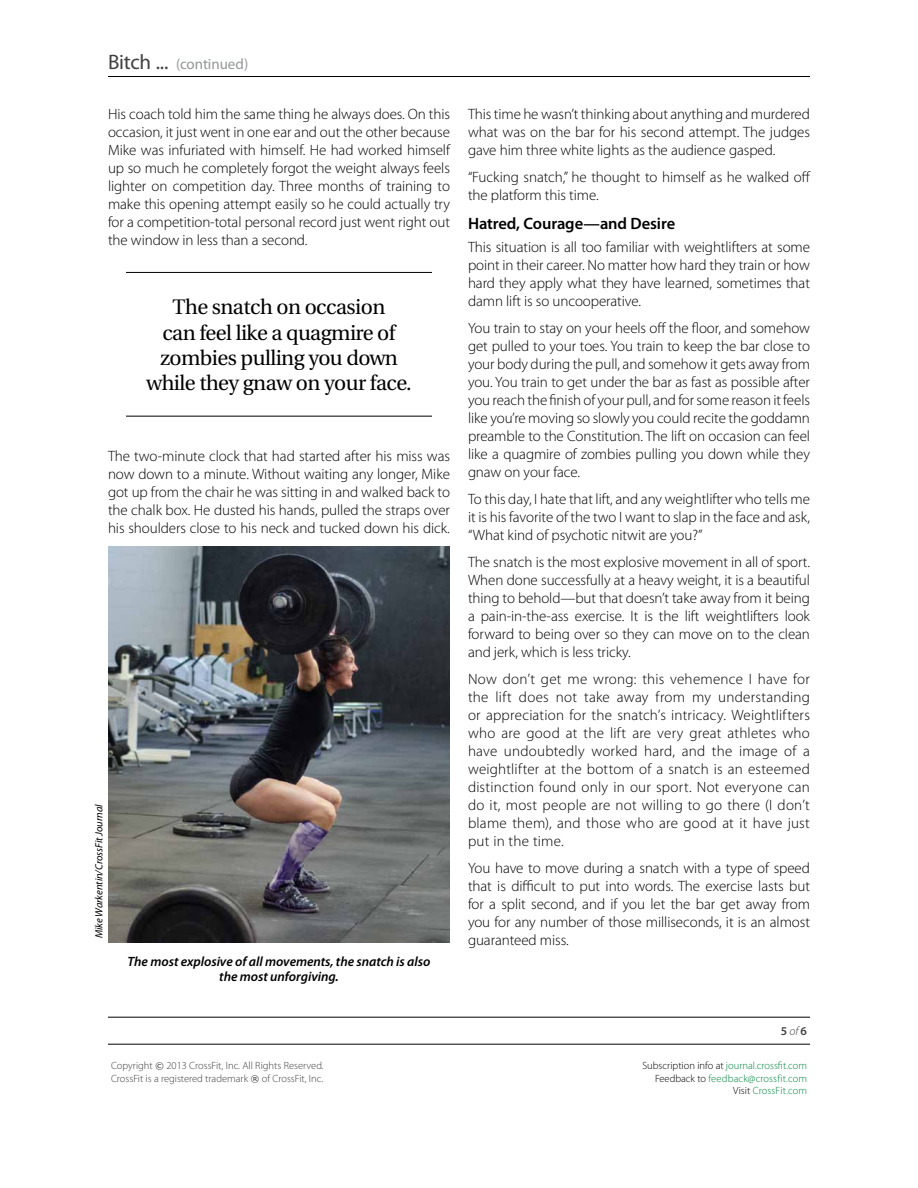
<style>
.page{position:relative;width:918px;height:1188px;background:#fff}
.page>*{position:absolute;margin:0;border:0;box-sizing:border-box;transform-origin:0 0}
.t1{font:21px/25.2px "Utopia";letter-spacing:-.025em;color:#000;text-align:center}
.t2{font:600 16.5px "Myriad Pro";letter-spacing:-.005em;color:#000}
.t3{font:300 15px/18px "Myriad Pro";letter-spacing:-.005em;color:#000;text-align:justify}
.t4{font:15px "Myriad Pro";letter-spacing:-.005em;color:#939598}
.t5{font:italic 600 13.5px/15px "Myriad Pro";letter-spacing:-.005em;color:#000;text-align:center}
.t6{font:600 12px "Myriad Pro";color:#414042}
.t7{font:300 10.5px/12.6px "Myriad Pro";color:#414042}
.t8{font:300 10.5px/12.6px "Myriad Pro";color:#00853f;text-align:right}
.t9{font:italic 10.5px "Myriad Pro";letter-spacing:-.005em;color:#000}
.s1{font-size:21px;color:#414042}
.s2{font-weight:300;font-style:italic}
.s3{font-family:"Verdana";font-weight:400;font-size:9px}
.s4{color:#000}
</style>
<div class="page">
<hr style="left:108px;top:76px;width:702px;height:1px;background:#000">
<hr style="left:108px;top:1017px;width:702px;height:1px;background:#000">
<hr style="left:108px;top:1044px;width:702px;height:1px;background:#000">
<hr style="left:126px;top:272px;width:306px;height:1px;background:#000">
<hr style="left:126px;top:416px;width:306px;height:1px;background:#000">
<img style="left:108px;top:547px;width:342px;height:396px">
<p class="t4" style="left:108px;top:56px;width:142px"><span class="s1">Bitch ...</span> (continued)</p>
<p class="t3" style="left:108px;top:106px;width:344px">His coach told him the same thing he always does. On this occasion, it just went in one ear and out the other because Mike was infuriated with himself. He had worked himself up so much he completely forgot the weight always feels lighter on competition day. Three months of training to make this opening attempt easily so he could actually try for a competition-total personal record just went right out the window in less than a second.</p>
<h1 class="t1" style="left:146px;top:295px;width:267px">The snatch on occasion<br>can feel like a quagmire of zombies pulling you down while they gnaw on your face.</h1>
<p class="t3" style="left:108px;top:448px;width:344px">The two-minute clock that had started after his miss was now down to a minute. Without waiting any longer, Mike got up from the chair he was sitting in and walked back to the chalk box. He dusted his hands, pulled the straps over his shoulders close to his neck and tucked down his dick.</p>
<p class="t9" style="left:93px;top:938px;width:135px;rotate:-90deg">Mike Warkentin/CrossFit Journal</p>
<p class="t5" style="left:128px;top:955px;width:304px">The most explosive of all movements, the snatch is also the most unforgiving.</p>
<p class="t3" style="left:468px;top:106px;width:343px">This time he wasn’t thinking about anything and murdered what was on the bar for his second attempt. The judges gave him three white lights as the audience gasped.</p>
<p class="t3" style="left:468px;top:169px;width:344px">“Fucking snatch,” he thought to himself as he walked off the platform this time.</p>
<p class="t2" style="left:468px;top:214px;width:209px">Hatred, Courage—and Desire</p>
<p class="t3" style="left:468px;top:238px;width:344px">This situation is all too familiar with weightlifters at some point in their career. No matter how hard they train or how hard they apply what they have learned, sometimes that damn lift is so uncooperative.</p>
<p class="t3" style="left:468px;top:319px;width:344px">You train to stay on your heels off the floor, and somehow get pulled to your toes. You train to keep the bar close to your body during the pull, and somehow it gets away from you. You train to get under the bar as fast as possible after you reach the finish of your pull, and for some reason it feels like you’re moving so slowly you could recite the goddamn preamble to the Constitution. The lift on occasion can feel like a quagmire of zombies pulling you down while they gnaw on your face.</p>
<p class="t3" style="left:468px;top:490px;width:344px">To this day, I hate that lift, and any weightlifter who tells me it is his favorite of the two I want to slap in the face and ask, “What kind of psychotic nitwit are you?”</p>
<p class="t3" style="left:468px;top:553px;width:344px">The snatch is the most explosive movement in all of sport.<br>When done successfully at a heavy weight, it is a beautiful thing to behold—but that doesn’t take away from it being a pain-in-the-ass exercise. It is the lift weightlifters look forward to being over so they can move on to the clean and jerk, which is less tricky.</p>
<p class="t3" style="left:468px;top:670px;width:344px">Now don’t get me wrong: this vehemence I have for the lift does not take away from my understanding or appreciation for the snatch’s intricacy. Weightlifters who are good at the lift are very great athletes who have undoubtedly worked hard, and the image of a weightlifter at the bottom of a snatch is an esteemed distinction found only in our sport. Not everyone can do it, most people are not willing to go there (I don’t blame them), and those who are good at it have just put in the time.</p>
<p class="t3" style="left:468px;top:859px;width:344px">You have to move during a snatch with a type of speed that is difficult to put into words. The exercise lasts but for a split second, and if you let the bar get away from you for any number of those milliseconds, it is an almost guaranteed miss.</p>
<p class="t6" style="left:781px;top:1024px;width:28px">5 <span class="s2">of</span> 6</p>
<p class="t7" style="left:111px;top:1060px;width:214px">Copyright <span class="s3">©</span> 2013 CrossFit, Inc. All Rights Reserved.<br>CrossFit is a registered trademark <span class="s3">®</span> of CrossFit, Inc.</p>
<p class="t8" style="left:642px;top:1060px;width:166px"><span class="s4">Subscription info at</span> journal.crossfit.com<br><span class="s4">Feedback to</span> feedback@crossfit.com<br><span class="s4">Visit</span> CrossFit.com</p>
</div>
